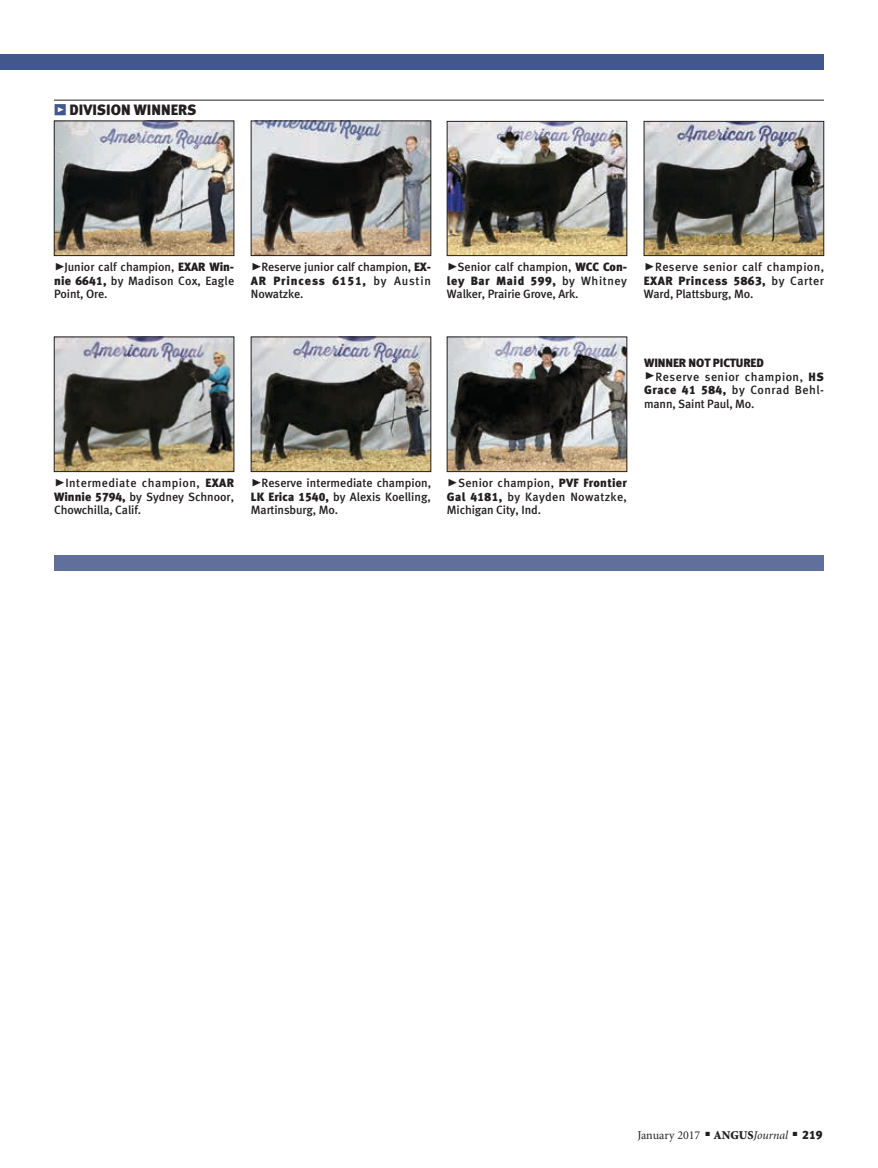
<style>
.page{position:relative;width:878px;height:1168px;background:#fff}
.page>*{position:absolute;margin:0;border:0;box-sizing:border-box;transform-origin:0 0}
.t1{font:15px "Meta Black LF";color:#231f20}
.cutlines{font:12px/13.5px "Meta Medium LF";color:#231f20;text-align:justify}
.t2{font:12px "Minion";color:#231f20}
.cutlines-2{font:12px "Meta Black LF";letter-spacing:-.01em;color:#231f20}
.s1{font-family:"Meta Black Expert";color:#41588c}
.s2{font-family:"Meta Black Caps Expert";font-size:21px}
.s3{font-family:"Meta Black LF"}
.s4{font-weight:900}
.s5{font-style:italic}
</style>
<div class="page">
<img style="left:449px;top:123px;width:176px;height:131px">
<div style="left:447px;top:121px;width:180px;height:135px;border:1px solid #231f20"></div>
<img style="left:56px;top:123px;width:176px;height:131px">
<div style="left:54px;top:121px;width:180px;height:135px;border:1px solid #231f20"></div>
<img style="left:449px;top:339px;width:176px;height:131px">
<div style="left:447px;top:337px;width:180px;height:135px;border:1px solid #231f20"></div>
<img style="left:56px;top:339px;width:176px;height:131px">
<div style="left:54px;top:337px;width:180px;height:135px;border:1px solid #231f20"></div>
<img style="left:645px;top:123px;width:176px;height:131px">
<div style="left:643px;top:121px;width:180px;height:135px;border:1px solid #231f20"></div>
<img style="left:253px;top:123px;width:176px;height:131px">
<div style="left:251px;top:121px;width:180px;height:135px;border:1px solid #231f20"></div>
<img style="left:253px;top:339px;width:176px;height:131px">
<div style="left:251px;top:337px;width:180px;height:135px;border:1px solid #231f20"></div>
<hr style="left:54px;top:100px;width:769px;height:1px;background:#231f20">
<div style="left:54px;top:555px;width:770px;height:15px;background:#606f9c"></div>
<div style="left:0;top:54px;width:824px;height:15px;background:#41588c"></div>
<p class="t1" style="left:54px;top:101px;width:144px"><span class="s1">z</span> DIVISION WINNERS</p>
<p class="cutlines" style="left:54px;top:260px;width:182px"><span class="s2">@</span>Junior calf champion, <span class="s3">EXAR Win&shy;nie 6641,</span> by Madison Cox, Eagle Point, Ore.</p>
<p class="cutlines" style="left:251px;top:260px;width:182px"><span class="s2">@</span>Reserve junior calf champion, <span class="s3">EX-AR Princess 6151,</span> by Austin Nowatzke.</p>
<p class="cutlines" style="left:447px;top:260px;width:181px"><span class="s2">@</span>Senior calf champion, <span class="s3">WCC Con&shy;ley Bar Maid 599,</span> by Whitney Walker, Prairie Grove, Ark.</p>
<p class="cutlines" style="left:643px;top:260px;width:182px"><span class="s2">@</span>Reserve senior calf champion, <span class="s3">EXAR Princess 5863,</span> by Carter Ward, Plattsburg, Mo.</p>
<p class="cutlines-2" style="left:644px;top:356px;width:121px">WINNER NOT PICTURED</p>
<p class="cutlines" style="left:644px;top:370px;width:181px"><span class="s2">@</span>Reserve senior champion, <span class="s3">HS Grace 41 584,</span> by Conrad Behl&shy;mann, Saint Paul, Mo.</p>
<p class="cutlines" style="left:54px;top:476px;width:181px"><span class="s2">@</span>Intermediate champion, <span class="s3">EXAR Winnie 5794,</span> by Sydney Schnoor, Chowchilla, Calif.</p>
<p class="cutlines" style="left:251px;top:476px;width:182px"><span class="s2">@</span>Reserve intermediate champion, <span class="s3">LK Erica 1540,</span> by Alexis Koelling, Martinsburg, Mo.</p>
<p class="cutlines" style="left:447px;top:476px;width:182px"><span class="s2">@</span>Senior champion, <span class="s3">PVF Frontier Gal 4181,</span> by Kayden Nowatzke, Michigan City, Ind.</p>
<p class="t2" style="left:637px;top:1129px;width:186px">January 2017 ■ <span class="s4">ANGUS</span><span class="s5">Journal</span> ■ <span class="s3">219</span></p>
</div>
